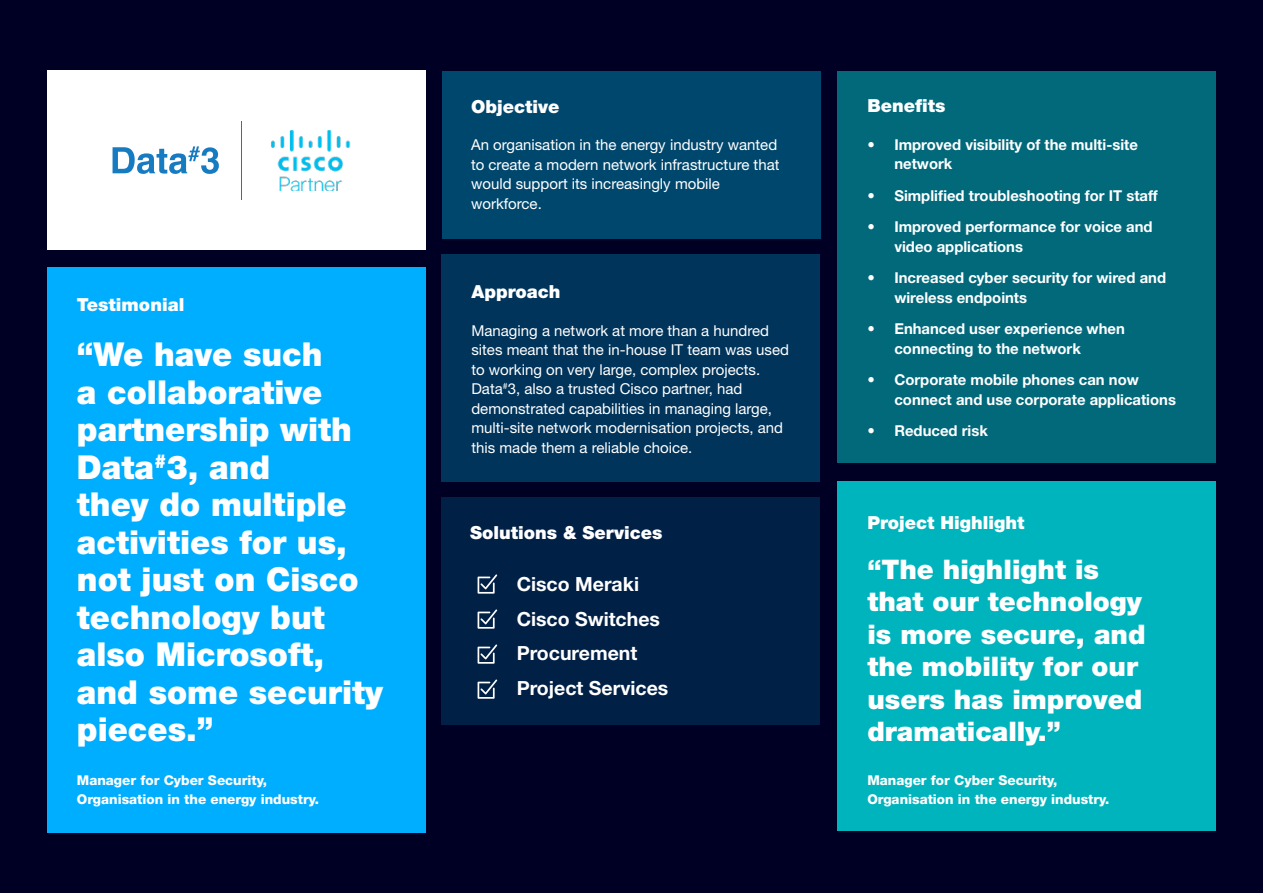
<style>
.page{position:relative;width:1263px;height:893px;background:#000025}
.page>*{position:absolute;margin:0;border:0;box-sizing:border-box;transform-origin:0 0}
.t1{font:900 33px/37.5px "Helvetica Neue LT Std";color:#fff}
.t2{font:900 27px/32.4px "Helvetica Neue LT Std";color:#fff}
.t3{font:700 19.5px/34.5px "Helvetica Neue LT Std";color:#fff}
.t4{font:900 18px "Helvetica Neue LT Std";color:#fff}
.t5{font:15px/19.5px "Helvetica Neue LT Std";color:#fff}
.t6{font:700 15px/19.5px "Helvetica Neue LT Std";color:#fff}
.t7{font:800 13.5px/19.5px "Helvetica Neue LT Std";color:#fff}
</style>
<div class="page">
<div style="left:47px;top:71px;width:378px;height:179px;background:#fff"></div>
<div style="left:442px;top:71px;width:378px;height:167px;background:#00476e"></div>
<div style="left:838px;top:71px;width:378px;height:392px;background:#02697b"></div>
<div style="left:838px;top:482px;width:378px;height:349px;background:#00b4bd"></div>
<div style="left:47px;top:267px;width:378px;height:565px;background:#00aeff"></div>
<div style="left:442px;top:254px;width:378px;height:228px;background:#00345b"></div>
<div style="left:441px;top:498px;width:378px;height:227px;background:#002046"></div>
<svg style="left:478px;top:574px;width:19px;height:20px"></svg>
<svg style="left:478px;top:609px;width:19px;height:20px"></svg>
<svg style="left:478px;top:644px;width:19px;height:20px"></svg>
<svg style="left:478px;top:679px;width:19px;height:20px"></svg>
<hr style="left:241px;top:121px;width:1px;height:79px;background:#177bc1">
<svg style="left:113px;top:146px;width:106px;height:28px"></svg>
<img style="left:271px;top:130px;width:80px;height:60px">
<p class="t4" style="left:77px;top:293px;width:109px">Testimonial</p>
<p class="t1" style="left:77px;top:335px;width:307px">“We have such<br>a collaborative partnership with<br>Data<sup>#</sup>3, and<br>they do multiple activities for us, not just on Cisco technology but also Microsoft, and some security pieces.”</p>
<p class="t7" style="left:77px;top:770px;width:244px">Manager for Cyber Security,<br>Organisation in the energy industry.</p>
<p class="t4" style="left:471px;top:96px;width:90px">Objective</p>
<p class="t5" style="left:471px;top:135px;width:310px">An organisation in the energy industry wanted to create a modern network infrastructure that would support its increasingly mobile workforce.</p>
<p class="t4" style="left:471px;top:281px;width:90px">Approach</p>
<p class="t5" style="left:471px;top:320px;width:319px">Managing a network at more than a hundred sites meant that the in-house IT team was used to working on very large, complex projects.<br>Data<sup>#</sup>3, also a trusted Cisco partner, had demonstrated capabilities in managing large, multi-site network modernisation projects, and this made them a reliable choice.</p>
<p class="t4" style="left:470px;top:522px;width:194px">Solutions &amp; Services</p>
<p class="t3" style="left:517px;top:567px;width:153px">Cisco Meraki<br>Cisco Switches<br>Procurement<br>Project Services</p>
<p class="t4" style="left:867px;top:95px;width:80px">Benefits</p>
<p class="t6" style="left:894px;top:135px;width:245px;text-indent:-27px">• Improved visibility of the multi-site network</p>
<p class="t6" style="left:867px;top:185px;width:292px">• Simplified troubleshooting for IT staff</p>
<p class="t6" style="left:894px;top:217px;width:260px;text-indent:-27px">• Improved performance for voice and video applications</p>
<p class="t6" style="left:894px;top:268px;width:273px;text-indent:-27px">• Increased cyber security for wired and wireless endpoints</p>
<p class="t6" style="left:894px;top:319px;width:232px;text-indent:-27px">• Enhanced user experience when connecting to the network</p>
<p class="t6" style="left:894px;top:370px;width:283px;text-indent:-27px">• Corporate mobile phones can now connect and use corporate applications</p>
<p class="t6" style="left:867px;top:420px;width:122px">• Reduced risk</p>
<p class="t4" style="left:867px;top:511px;width:159px">Project Highlight</p>
<p class="t2" style="left:867px;top:553px;width:280px">“The highlight is that our technology is more secure, and the mobility for our users has improved dramatically.”</p>
<p class="t7" style="left:867px;top:770px;width:244px">Manager for Cyber Security,<br>Organisation in the energy industry.</p>
</div>
